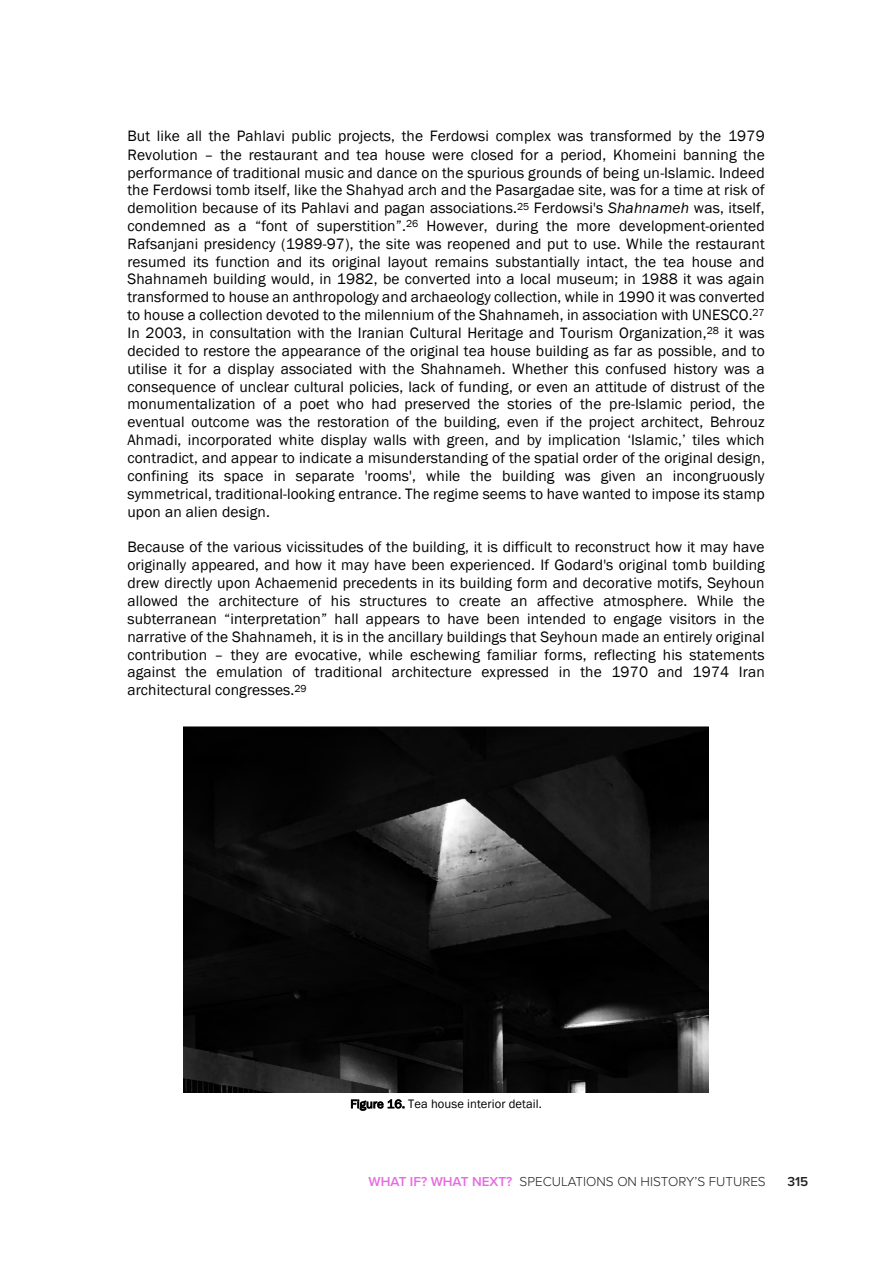
<style>
.page{position:relative;width:893px;height:1263px;background:#fff}
.page>*{position:absolute;margin:0;border:0;box-sizing:border-box;transform-origin:0 0}
.t1{font:15.45px/17.9px "Franklin Gothic";letter-spacing:.01em;color:#000;text-align:justify}
.t2{font:300 13.5px "Proxima Nova";color:#231f20}
.t3{font:600 13.5px "Proxima Nova";color:#231f20}
.t4{font:12.6px "Franklin Gothic";letter-spacing:.005em;color:#000}
.s1{font-style:italic}
.s2{font-size:12.3px}
.s3{font-weight:600;color:#e66be1}
</style>
<div class="page">
<img style="left:184px;top:726px;width:524px;height:366px">
<p class="t1" style="left:127px;top:128px;width:639px">But like all the Pahlavi public projects, the Ferdowsi complex was transformed by the 1979<br>Revolution – the restaurant and tea house were closed for a period, Khomeini banning the performance of traditional music and dance on the spurious grounds of being un-Islamic. Indeed the Ferdowsi tomb itself, like the Shahyad arch and the Pasargadae site, was for a time at risk of demolition because of its Pahlavi and pagan associations.<sup>25</sup> Ferdowsi's <span class="s1">Shahnameh</span> was, itself, condemned as a “font of superstition”.<sup>26</sup> However, during the more development-oriented Rafsanjani presidency (1989-97), the site was reopened and put to use. While the restaurant resumed its function and its original layout remains substantially intact, the tea house and Shahnameh building would, in 1982, be converted into a local museum; in 1988 it was again transformed to house an anthropology and archaeology collection, while in 1990 it was converted to house a collection devoted to the milennium of the Shahnameh, in association with UNESCO.<sup>27<br></sup>In 2003, in consultation with the Iranian Cultural Heritage and Tourism Organization,<sup>28</sup> it was decided to restore the appearance of the original tea house building as far as possible, and to utilise it for a display associated with the Shahnameh. Whether this confused history was a consequence of unclear cultural policies, lack of funding, or even an attitude of distrust of the monumentalization of a poet who had preserved the stories of the pre-Islamic period, the eventual outcome was the restoration of the building, even if the project architect, Behrouz Ahmadi, incorporated white display walls with green, and by implication ‘Islamic,’ tiles which contradict, and appear to indicate a misunderstanding of the spatial order of the original design, confining its space in separate 'rooms', while the building was given an incongruously symmetrical, traditional-looking entrance. The regime seems to have wanted to impose its stamp upon an alien design.</p>
<p class="t1" style="left:127px;top:539px;width:639px">Because of the various vicissitudes of the building, it is difficult to reconstruct how it may have originally appeared, and how it may have been experienced. If Godard's original tomb building drew directly upon Achaemenid precedents in its building form and decorative motifs, Seyhoun allowed the architecture of his structures to create an affective atmosphere. While the subterranean “interpretation” hall appears to have been intended to engage visitors in the narrative of the Shahnameh, it is in the ancillary buildings that Seyhoun made an entirely original contribution – they are evocative, while eschewing familiar forms, reflecting his statements against the emulation of traditional architecture expressed in the 1970 and 1974 Iran architectural congresses.<sup>29</sup></p>
<p class="t4" style="left:350px;top:1096px;width:193px"><span class="s2">Figure 16.</span> Tea house interior detail.</p>
<p class="t2" style="left:368px;top:1172px;width:399px"><span class="s3">WHAT IF? WHAT NEXT?</span> SPECULATIONS ON HISTORY’S FUTURES</p>
<p class="t3" style="left:787px;top:1172px;width:22px">315</p>
</div>
